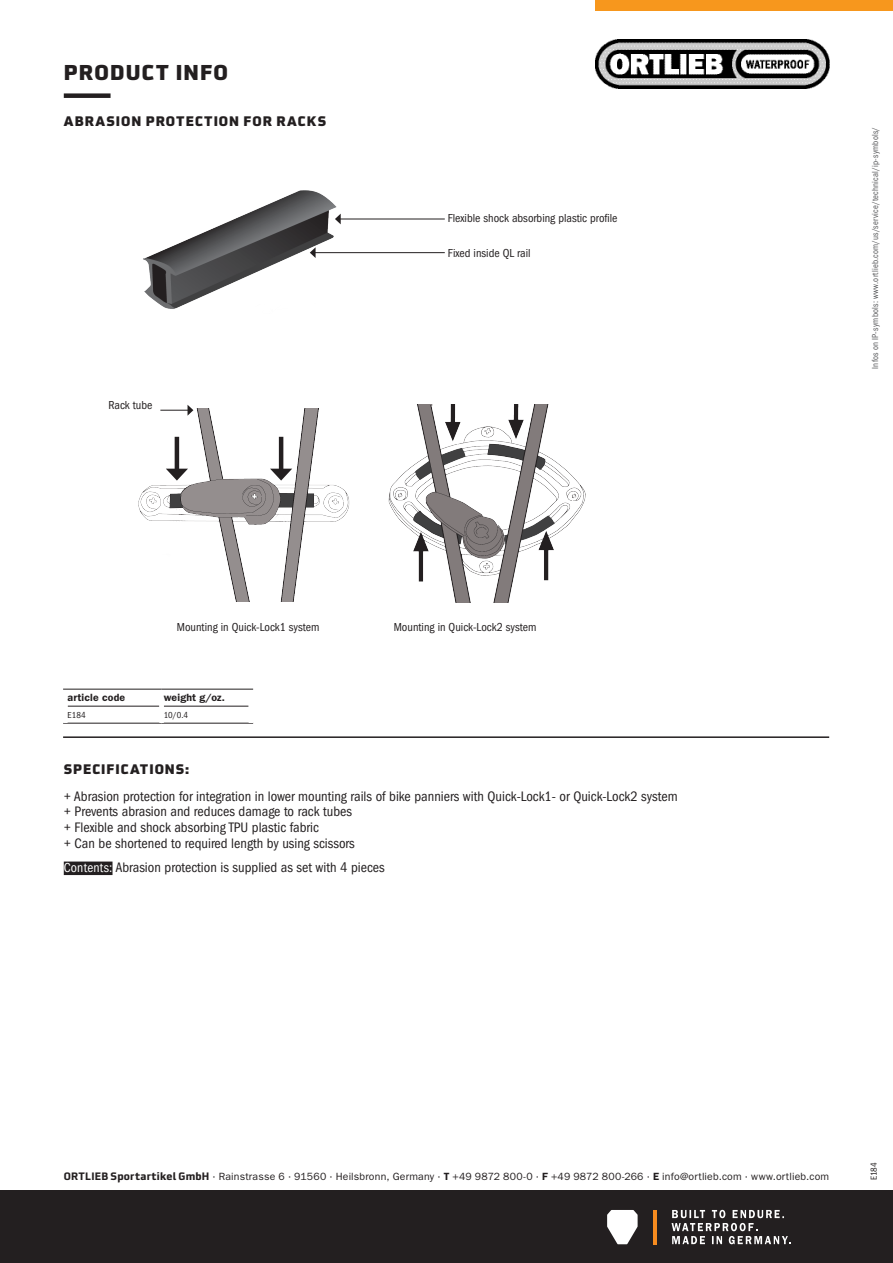
<style>
.page{position:relative;width:893px;height:1263px;background:#fff}
.page>*{position:absolute;margin:0;border:0;box-sizing:border-box;transform-origin:0 0}
.t1{font:900 21px "Utility Pro";letter-spacing:.055em;color:#231f20}
.Beschreibung{font:condensed 14.25px "ITC Franklin Gothic Std";color:#231f20}
.Beschreibung_ohne_Aufzählung{font:condensed 14.25px "ITC Franklin Gothic Std";color:#231f20}
.Subline{font:900 13.5px "Utility Pro";letter-spacing:.07em;color:#231f20}
.Bildbeschriftung{font:condensed 12px "ITC Franklin Gothic Std";color:#231f20}
.t2{font:10.5px "ITC Franklin Gothic Std";letter-spacing:.02em;color:#231f20}
.t3{font:600 10.5px "ITC Franklin Gothic Std";letter-spacing:.015em;color:#231f20}
.t4{font:condensed 9px "ITC Franklin Gothic Std";letter-spacing:.025em;color:#57585a;scale:.96 1}
.Version{font:condensed 9px "ITC Franklin Gothic Std";color:#231f20}
.s1{font-size:13.5px;color:#fff}
.s2{font-family:"Utility OT";font-weight:700}
.s3{font-weight:600}
</style>
<div class="page">
<img style="left:595px;top:39px;width:234px;height:49px">
<div style="left:595px;top:0;width:298px;height:10px;background:#f7971d"></div>
<div style="left:0;top:1191px;width:893px;height:72px;background:#231f20"></div>
<svg style="left:607px;top:1210px;width:31px;height:34px"></svg>
<hr style="left:653px;top:1210px;width:3px;height:34px;background:#f68b1f">
<svg style="left:671px;top:1210px;width:120px;height:34px"></svg>
<hr style="left:63px;top:736px;width:766px;height:2px;background:#231f20">
<div style="left:64px;top:93px;width:47px;height:5px;background:#231f20"></div>
<img style="left:143px;top:190px;width:226px;height:119px">
<img style="left:138px;top:408px;width:212px;height:193px">
<img style="left:388px;top:405px;width:198px;height:198px">
<hr style="left:340px;top:219px;width:105px;height:1px;background:#231f20">
<svg style="left:335px;top:214px;width:6px;height:10px"></svg>
<hr style="left:315px;top:252px;width:130px;height:1px;background:#231f20">
<svg style="left:310px;top:247px;width:6px;height:11px"></svg>
<svg style="left:160px;top:405px;width:33px;height:11px"></svg>
<hr style="left:175px;top:437px;width:4px;height:36px;background:#231f20">
<svg style="left:166px;top:469px;width:22px;height:12px"></svg>
<hr style="left:279px;top:437px;width:4px;height:36px;background:#231f20">
<svg style="left:270px;top:469px;width:22px;height:12px"></svg>
<div style="left:64px;top:861px;width:49px;height:14px;background:#231f20"></div>
<hr style="left:68px;top:706px;width:91px;height:1px;background:#231f20">
<hr style="left:164px;top:706px;width:85px;height:1px;background:#231f20">
<hr style="left:63px;top:723px;width:99px;height:1px;background:#231f20">
<hr style="left:162px;top:723px;width:91px;height:1px;background:#231f20">
<hr style="left:63px;top:689px;width:99px;height:1px;background:#231f20">
<hr style="left:162px;top:689px;width:91px;height:1px;background:#231f20">
<h1 class="t1" style="left:64px;top:53px;width:166px">PRODUCT INFO</h1>
<p class="Subline" style="left:64px;top:109px;width:264px">ABRASION PROTECTION FOR RACKS</p>
<p class="Bildbeschriftung" style="left:108px;top:398px;width:46px">Rack tube</p>
<p class="Bildbeschriftung" style="left:448px;top:211px;width:171px">Flexible shock absorbing plastic profile</p>
<p class="Bildbeschriftung" style="left:448px;top:246px;width:84px">Fixed inside QL rail</p>
<p class="Bildbeschriftung" style="left:177px;top:620px;width:144px">Mounting in Quick-Lock1 system</p>
<p class="Bildbeschriftung" style="left:394px;top:620px;width:144px">Mounting in Quick-Lock2 system</p>
<p class="t3" style="left:68px;top:691px;width:59px">article code</p>
<p class="t3" style="left:164px;top:691px;width:63px">weight g/oz.</p>
<p class="Version" style="left:68px;top:710px;width:20px">E184</p>
<p class="Version" style="left:164px;top:710px;width:26px">10/0.4</p>
<p class="Subline" style="left:64px;top:757px;width:127px">SPECIFICATIONS:</p>
<p class="Beschreibung" style="left:64px;top:788px;width:615px">+ Abrasion protection for integration in lower mounting rails of bike panniers with Quick-Lock1- or Quick-Lock2 system</p>
<p class="Beschreibung" style="left:64px;top:804px;width:290px">+ Prevents abrasion and reduces damage to rack tubes</p>
<p class="Beschreibung" style="left:64px;top:819px;width:257px">+ Flexible and shock absorbing TPU plastic fabric</p>
<p class="Beschreibung" style="left:64px;top:835px;width:293px">+ Can be shortened to required length by using scissors</p>
<p class="Beschreibung_ohne_Aufzählung" style="left:64px;top:859px;width:323px"><span class="s1">Contents:</span> Abrasion protection is supplied as set with 4 pieces</p>
<p class="t4" style="left:870px;top:369px;width:254px;rotate:-90deg">Infos on IP-symbols: www.ortlieb.com/us/service/technical/ip-symbols/</p>
<p class="t2" style="left:64px;top:1170px;width:767px"><span class="s2">ORTLIEB Sportartikel GmbH</span> · Rainstrasse 6 · 91560 · Heilsbronn, Germany · <span class="s3">T</span> +49 9872 800-0 · <span class="s3">F</span> +49 9872 800-266 · <span class="s3">E</span> info@ortlieb.com · www.ortlieb.com</p>
<p class="Version" style="left:869px;top:1180px;width:19px;rotate:-90deg">E184</p>
</div>
